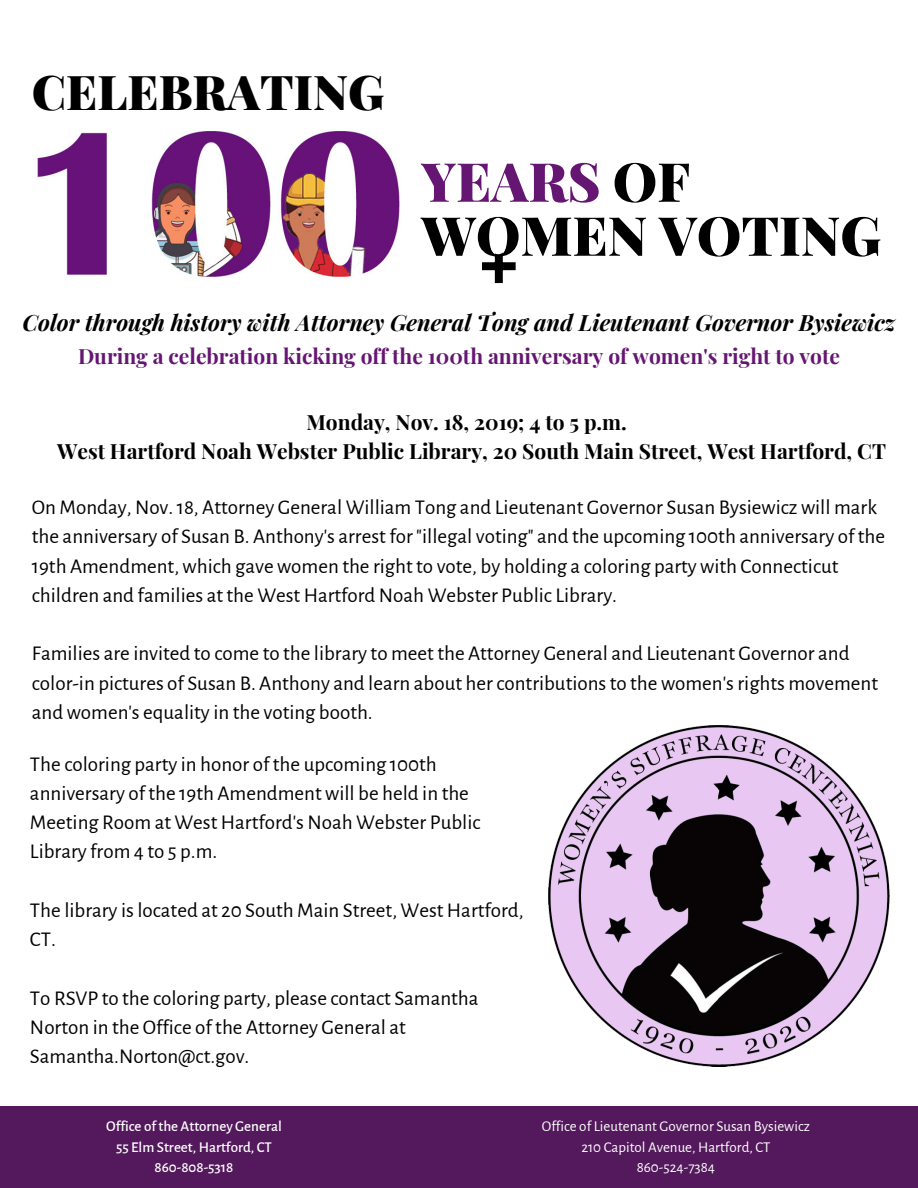
<style>
.page{position:relative;width:918px;height:1188px;background:#fff}
.page>*{position:absolute;margin:0;border:0;box-sizing:border-box;transform-origin:0 0}
.t1{font:900 54px/54px "Playfair Display";color:#000}
.t2{font:900 48px "Playfair Display";color:#000}
.t3{font:italic 700 22.5px "Playfair Display";color:#000}
.t4{font:21px/29.2px "Alegreya Sans";color:#000}
.t5{font:700 21px/29.1px "Playfair Display";color:#000;text-align:center}
.t6{font:700 21px "Playfair Display";color:#651672}
.t7{font:15px/20.2px "Alegreya Sans";color:#fff;text-align:center}
.t8{font:500 15px/20.2px "Alegreya Sans";color:#fff;text-align:center}
.s1{color:#651672}
</style>
<div class="page">
<img style="left:37px;top:130px;width:363px;height:147px">
<div style="left:0;top:1106px;width:918px;height:82px;background:#54195d"></div>
<svg style="left:482px;top:252px;width:34px;height:31px"></svg>
<img style="left:549px;top:726px;width:341px;height:341px">
<h2 class="t2" style="left:32px;top:58px;width:354px">CELEBRATING</h2>
<h1 class="t1" style="left:421px;top:152px;width:461px"><span class="s1">YEARS</span> OF<br>WOMEN VOTING</h1>
<p class="t3" style="left:23px;top:307px;width:874px">Color through history with Attorney General Tong and Lieutenant Governor Bysiewicz</p>
<p class="t6" style="left:78px;top:341px;width:763px">During a celebration kicking off the 100th anniversary of women's right to vote</p>
<p class="t5" style="left:57px;top:407px;width:830px">Monday, Nov. 18, 2019; 4 to 5 p.m.<br>West Hartford Noah Webster Public Library, 20 South Main Street, West Hartford, CT</p>
<p class="t4" style="left:32px;top:493px;width:855px">On Monday, Nov. 18, Attorney General William Tong and Lieutenant Governor Susan Bysiewicz will mark the anniversary of Susan B. Anthony's arrest for "illegal voting" and the upcoming 100th anniversary of the 19th Amendment, which gave women the right to vote, by holding a coloring party with Connecticut children and families at the West Hartford Noah Webster Public Library.</p>
<p class="t4" style="left:32px;top:640px;width:848px">Families are invited to come to the library to meet the Attorney General and Lieutenant Governor and color-in pictures of Susan B. Anthony and learn about her contributions to the women's rights movement and women's equality in the voting booth.</p>
<p class="t4" style="left:30px;top:750px;width:452px">The coloring party in honor of the upcoming 100th anniversary of the 19th Amendment will be held in the Meeting Room at West Hartford's Noah Webster Public Library from 4 to 5 p.m.</p>
<p class="t4" style="left:30px;top:896px;width:495px">The library is located at 20 South Main Street, West Hartford,<br>CT.</p>
<p class="t4" style="left:30px;top:984px;width:450px">To RSVP to the coloring party, please contact Samantha<br>Norton in the Office of the Attorney General at<br>Samantha.Norton@ct.gov.</p>
<p class="t8" style="left:106px;top:1117px;width:177px">Office of the Attorney General<br>55 Elm Street, Hartford, CT<br>860-808-5318</p>
<p class="t7" style="left:542px;top:1117px;width:270px">Office of Lieutenant Governor Susan Bysiewicz<br>210 Capitol Avenue, Hartford, CT<br>860-524-7384</p>
</div>
